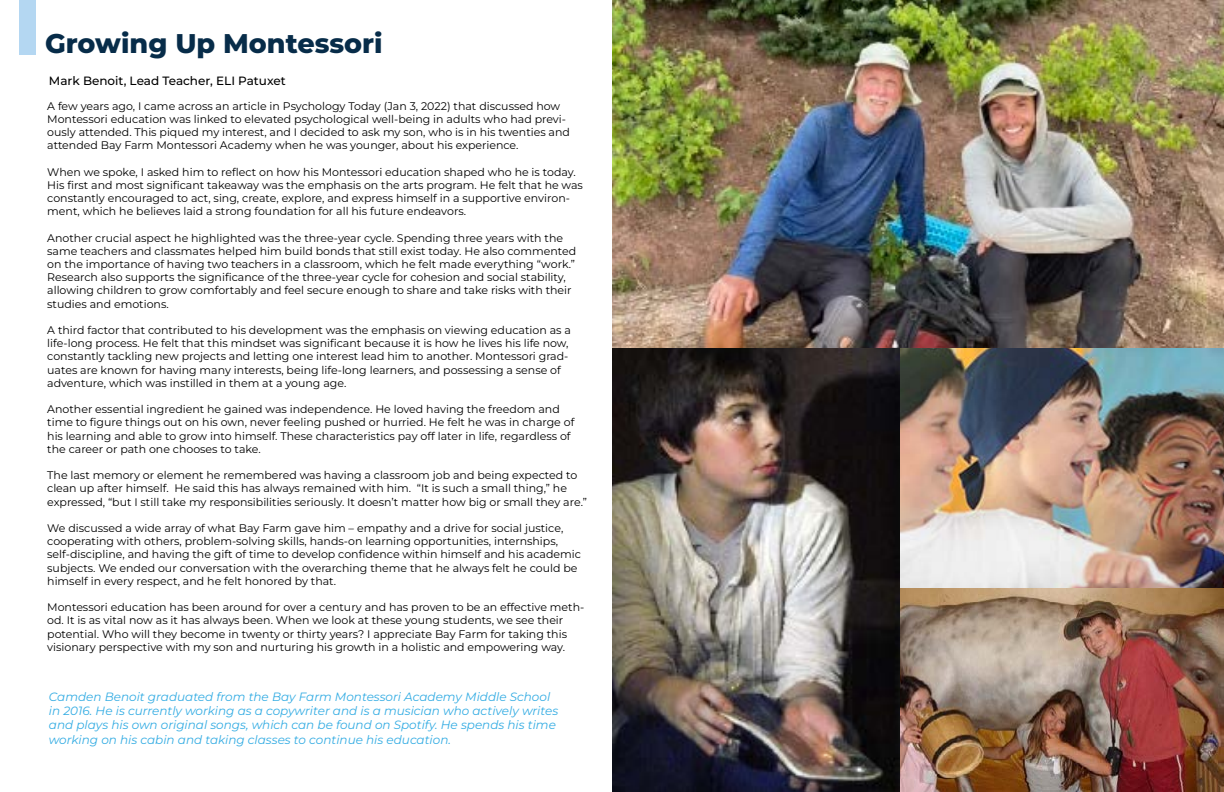
<style>
.page{position:relative;width:1224px;height:792px;background:#fff}
.page>*{position:absolute;margin:0;border:0;box-sizing:border-box;transform-origin:0 0}
.t1{font:800 27px "Montserrat";color:#072c49}
.t2{font:italic 12px/14.4px "Montserrat";color:#33ace3}
.t3{font:500 12px "Montserrat";color:#000}
.t4{font:11px/13.2px "Montserrat";color:#000}
</style>
<div class="page">
<div style="left:20px;top:0;width:16px;height:55px;background:#b4d7f2"></div>
<img style="left:613px;top:0;width:611px;height:348px">
<img style="left:613px;top:348px;width:287px;height:444px">
<img style="left:901px;top:348px;width:323px;height:240px">
<img style="left:900px;top:588px;width:324px;height:204px">
<h1 class="t1" style="left:45px;top:26px;width:339px">Growing Up Montessori</h1>
<p class="t3" style="left:49px;top:73px;width:238px">Mark Benoit, Lead Teacher, ELI Patuxet</p>
<p class="t4" style="left:47px;top:99px;width:524px">A few years ago, I came across an article in Psychology Today (Jan 3, 2022) that discussed how Montessori education was linked to elevated psychological well-being in adults who had previ&shy;ously attended. This piqued my interest, and I decided to ask my son, who is in his twenties and attended Bay Farm Montessori Academy when he was younger, about his experience.</p>
<p class="t4" style="left:47px;top:165px;width:537px">When we spoke, I asked him to reflect on how his Montessori education shaped who he is today.<br>His first and most significant takeaway was the emphasis on the arts program. He felt that he was constantly encouraged to act, sing, create, explore, and express himself in a supportive environ&shy;ment, which he believes laid a strong foundation for all his future endeavors.</p>
<p class="t4" style="left:47px;top:231px;width:530px">Another crucial aspect he highlighted was the three-year cycle. Spending three years with the same teachers and classmates helped him build bonds that still exist today. He also commented on the importance of having two teachers in a classroom, which he felt made everything “work.” Research also supports the significance of the three-year cycle for cohesion and social stability, allowing children to grow comfortably and feel secure enough to share and take risks with their studies and emotions.</p>
<p class="t4" style="left:47px;top:323px;width:525px">A third factor that contributed to his development was the emphasis on viewing education as a life-long process. He felt that this mindset was significant because it is how he lives his life now, constantly tackling new projects and letting one interest lead him to another. Montessori grad&shy;uates are known for having many interests, being life-long learners, and possessing a sense of adventure, which was instilled in them at a young age.</p>
<p class="t4" style="left:47px;top:402px;width:529px">Another essential ingredient he gained was independence. He loved having the freedom and time to figure things out on his own, never feeling pushed or hurried. He felt he was in charge of his learning and able to grow into himself. These characteristics pay off later in life, regardless of the career or path one chooses to take.</p>
<p class="t4" style="left:47px;top:468px;width:541px">The last memory or element he remembered was having a classroom job and being expected to clean up after himself. He said this has always remained with him. “It is such a small thing,” he expressed, “but I still take my responsibilities seriously. It doesn’t matter how big or small they are.”</p>
<p class="t4" style="left:47px;top:521px;width:535px">We discussed a wide array of what Bay Farm gave him – empathy and a drive for social justice, cooperating with others, problem-solving skills, hands-on learning opportunities, internships, self-discipline, and having the gift of time to develop confidence within himself and his academic subjects. We ended our conversation with the overarching theme that he always felt he could be himself in every respect, and he felt honored by that.</p>
<p class="t4" style="left:47px;top:600px;width:539px">Montessori education has been around for over a century and has proven to be an effective meth&shy;od. It is as vital now as it has always been. When we look at these young students, we see their potential. Who will they become in twenty or thirty years? I appreciate Bay Farm for taking this visionary perspective with my son and nurturing his growth in a holistic and empowering way.</p>
<p class="t2" style="left:49px;top:689px;width:511px">Camden Benoit graduated from the Bay Farm Montessori Academy Middle School in 2016. He is currently working as a copywriter and is a musician who actively writes and plays his own original songs, which can be found on Spotify. He spends his time working on his cabin and taking classes to continue his education.</p>
</div>
